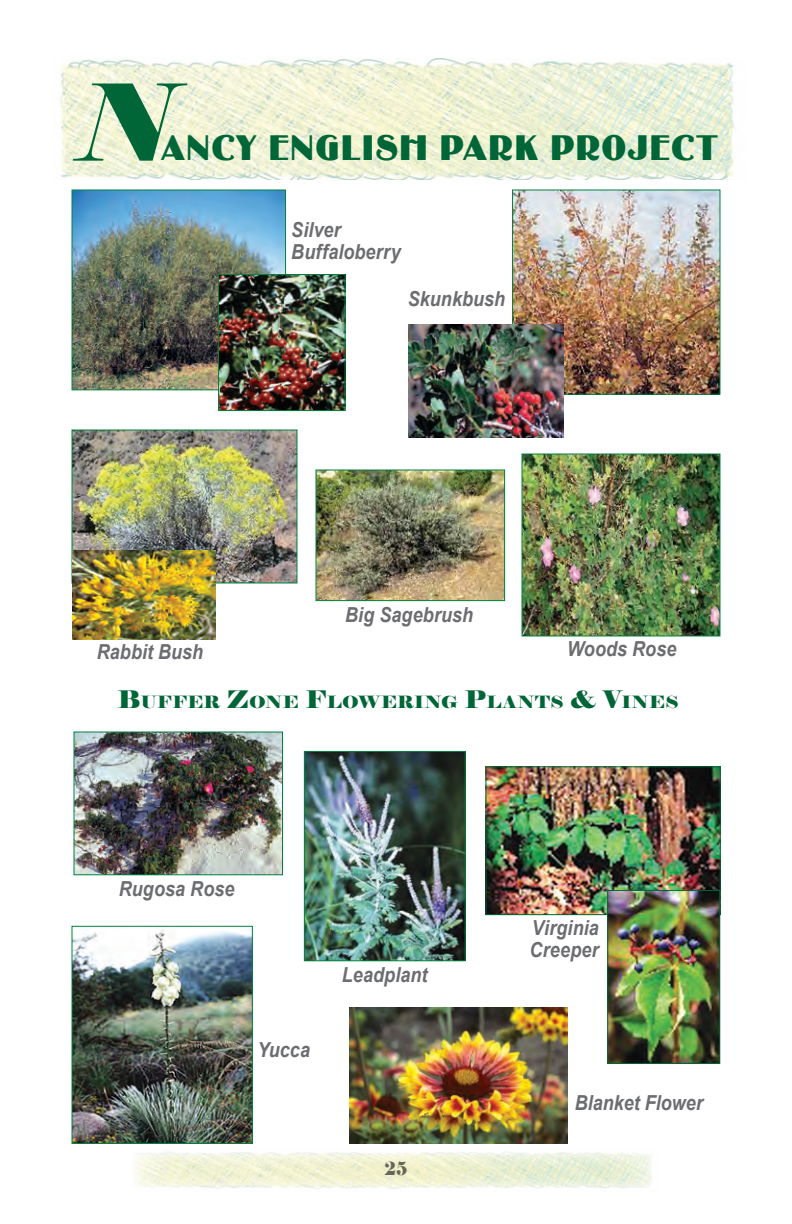
<style>
.page{position:relative;width:792px;height:1224px;background:#fff}
.page>*{position:absolute;margin:0;border:0;box-sizing:border-box;transform-origin:0 0}
.t1{font:italic 105.8px "Elephant";color:#006637}
.t2{font:36.8px "Binner D";letter-spacing:.05em;color:#006637;scale:.96 1}
.t3{font:italic 700 20.8px/21.6px "Arial";letter-spacing:.005em;color:#6c6d70;scale:.87 1}
.t4{font:18.4px "Elephant";color:#6c6d70;scale:.87 1}
.t5{font:16.8px "Elephant";letter-spacing:.03em;color:#006637;scale:1.1 1}
.s1{font-size:24px}
</style>
<div class="page">
<img style="left:134px;top:1151px;width:518px;height:38px">
<img style="left:60px;top:59px;width:674px;height:121px">
<img style="left:487px;top:768px;width:232px;height:145px">
<div style="left:485px;top:766px;width:236px;height:149px;border:1px solid #006637"></div>
<img style="left:609px;top:892px;width:109px;height:170px">
<div style="left:607px;top:890px;width:113px;height:174px;border:1px solid #006637"></div>
<img style="left:74px;top:192px;width:210px;height:196px">
<div style="left:72px;top:190px;width:214px;height:200px;border:1px solid #00823e"></div>
<img style="left:220px;top:276px;width:124px;height:133px">
<div style="left:218px;top:274px;width:128px;height:137px;border:1px solid #00823e"></div>
<img style="left:514px;top:192px;width:204px;height:201px">
<div style="left:512px;top:190px;width:208px;height:205px;border:1px solid #00823e"></div>
<img style="left:408px;top:324px;width:156px;height:114px">
<img style="left:74px;top:432px;width:222px;height:150px">
<img style="left:72px;top:550px;width:144px;height:90px">
<img style="left:318px;top:472px;width:185px;height:127px">
<div style="left:316px;top:470px;width:189px;height:131px;border:1px solid #00823e"></div>
<img style="left:524px;top:456px;width:194px;height:178px">
<div style="left:522px;top:454px;width:198px;height:182px;border:1px solid #00823e"></div>
<img style="left:76px;top:734px;width:205px;height:139px">
<div style="left:74px;top:732px;width:209px;height:143px;border:1px solid #00823e"></div>
<img style="left:306px;top:753px;width:158px;height:206px">
<div style="left:304px;top:751px;width:162px;height:210px;border:1px solid #00823e"></div>
<img style="left:74px;top:929px;width:177px;height:213px">
<div style="left:72px;top:926px;width:181px;height:218px;border:1px solid #00823e"></div>
<img style="left:350px;top:1007px;width:218px;height:137px">
<h1 class="t1" style="left:72px;top:57px;width:133px">N</h1>
<h2 class="t2" style="left:162px;top:127px;width:581px">ANCY ENGLISH PARK PROJECT</h2>
<p class="t3" style="left:291px;top:220px;width:128px">Silver<br>Buffaloberry</p>
<p class="t3" style="left:408px;top:289px;width:114px">Skunkbush</p>
<p class="t3" style="left:345px;top:604px;width:149px">Big Sagebrush</p>
<p class="t3" style="left:97px;top:642px;width:124px">Rabbit Bush</p>
<p class="t3" style="left:567px;top:639px;width:127px">Woods Rose</p>
<p class="t5" style="left:118px;top:691px;width:512px"><span class="s1">B</span>UFFER <span class="s1">Z</span>ONE <span class="s1">F</span>LOWERING <span class="s1">P</span>LANTS <span class="s1">&amp; V</span>INES</p>
<p class="t3" style="left:119px;top:878px;width:135px">Rugosa Rose</p>
<p class="t3" style="left:257px;top:1040px;width:62px">Yucca</p>
<p class="t3" style="left:342px;top:965px;width:100px">Leadplant</p>
<p class="t4" style="left:385px;top:1157px;width:28px">25</p>
<p class="t3" style="left:530px;top:918px;width:81px">Virginia<br>Creeper</p>
<p class="t3" style="left:575px;top:1093px;width:149px">Blanket Flower</p>
</div>
